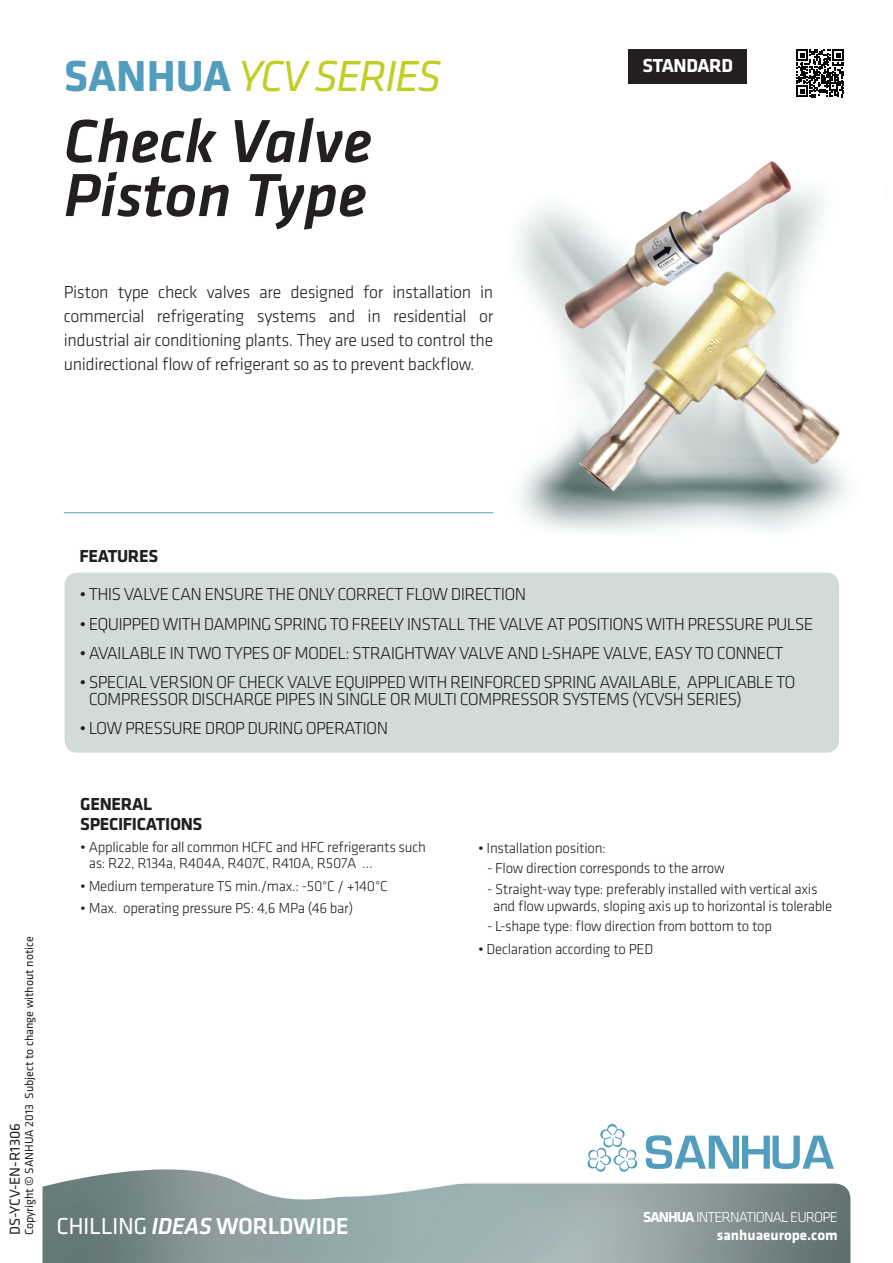
<style>
.page{position:relative;width:893px;height:1263px;background:#fff}
.page>*{position:absolute;margin:0;border:0;box-sizing:border-box;transform-origin:0 0}
.t1{font:italic 500 63px/54px "Klavika";color:#231f20}
.t2{font:italic 45px "Klavika";letter-spacing:-.04em;color:#c1ce23}
.t3{font:500 24px "Klavika";letter-spacing:-.02em;color:#fff}
.t4{font:700 19.5px "Klavika";letter-spacing:-.02em;color:#fff}
.t5{font:300 18px/24px "Klavika";letter-spacing:-.04em;color:#231f20;text-align:justify}
.t6{font:700 18px/19.2px "Klavika";letter-spacing:-.02em;color:#231f20}
.t7{font:300 15px/16.5px "Klavika";letter-spacing:-.02em;color:#231f20}
.t8{font:300 15px "Klavika";color:#fff}
.t9{font:700 15px "Klavika";color:#fff}
.t10{font:15px "Klavika";color:#231f20}
.t11{font:12px "Klavika";color:#231f20}
.s1{font-weight:700;font-style:normal;color:#529cbe}
.s2{font-weight:400}
.s3{font-style:italic}
.s4{font-weight:700}
</style>
<div class="page">
<img style="left:43px;top:1169px;width:807px;height:94px">
<svg style="left:646px;top:1135px;width:188px;height:34px"></svg>
<svg style="left:588px;top:1124px;width:49px;height:48px"></svg>
<img style="left:467px;top:188px;width:380px;height:345px">
<div style="left:65px;top:573px;width:774px;height:180px;background:#d3dbda;border-radius:13px"></div>
<img style="left:531px;top:161px;width:262px;height:171px">
<img style="left:578px;top:270px;width:263px;height:222px">
<svg style="left:796px;top:50px;width:48px;height:47px"></svg>
<div style="left:628px;top:49px;width:119px;height:35px;background:#231f20"></div>
<hr style="left:64px;top:512px;width:429px;height:1px;background:#529cbe">
<h2 class="t2" style="left:64px;top:52px;width:379px"><span class="s1">SANHUA</span> YCV SERIES</h2>
<h1 class="t1" style="left:64px;top:115px;width:310px">Check Valve<br>Piston Type</h1>
<p class="t5" style="left:64px;top:281px;width:431px">Piston type check valves are designed for installation in commercial refrigerating systems and in residential or industrial air conditioning plants. They are used to control the unidirectional flow of refrigerant so as to prevent backflow.</p>
<p class="t4" style="left:642px;top:55px;width:92px">STANDARD</p>
<p class="t6" style="left:79px;top:547px;width:80px">FEATURES</p>
<p class="t5" style="left:79px;top:583px;width:448px">• This valve can ensure the only correct flow direction</p>
<p class="t5" style="left:79px;top:612px;width:735px">• Equipped with damping spring to freely install the valve at positions with pressure pulse</p>
<p class="t5" style="left:79px;top:641px;width:703px">• Available in two types of model: straightway valve and L-shape valve, easy to connect</p>
<p class="t5" style="left:89px;top:674px;width:708px;line-height:16.5px;text-indent:-9px">• Special version of check valve equipped with reinforced spring available, applicable to compressor discharge pipes in single or multi compressor systems (YCVSH</p>
<p class="t5" style="left:686px;top:687px;width:57px">series)</p>
<p class="t5" style="left:79px;top:716px;width:310px">• Low pressure drop during operation</p>
<p class="t11" style="left:23px;top:1235px;width:301px;rotate:-90deg">Copyright © SANHUA 2013 Subject to change without notice</p>
<p class="t10" style="left:7px;top:1235px;width:114px;rotate:-90deg">DS-YCV-EN-R1306</p>
<p class="t6" style="left:80px;top:795px;width:22px">Genera</p>
<p class="t6" style="left:80px;top:795px;width:112px;text-indent:63px">l<br>Specifications</p>
<p class="t7" style="left:80px;top:839px;width:170px">• Applicable for all common HCFC</p>
<p class="t7" style="left:276px;top:839px;width:34px">and HFC</p>
<p class="t7" style="left:89px;top:839px;width:339px;text-indent:239px">refrigerants such as: R22, R134a, R404A, R407C, R410A, R507A …</p>
<p class="t7" style="left:80px;top:877px;width:307px">• Medium temperature TS min./max.: -50°C / +140°C</p>
<p class="t7" style="left:80px;top:900px;width:274px">• Max. operating pressure PS : 4,6 MPa (46 bar)</p>
<h3 class="t3" style="left:57px;top:1213px;width:294px"><span class="s2">CHILLING</span> <span class="s3">IDEAS</span> WORLDWIDE</h3>
<p class="t7" style="left:478px;top:839px;width:129px">• I nstallation position:</p>
<p class="t7" style="left:487px;top:860px;width:239px">- Flow direction corresponds to the arrow</p>
<p class="t7" style="left:493px;top:881px;width:341px;text-indent:-6px">- Straight-way type: preferably installed with vertical axis and flow upwards, sloping axis up to horizontal is tolerable</p>
<p class="t7" style="left:487px;top:918px;width:286px">- L-shape type: flow direction from bottom to top</p>
<p class="t7" style="left:478px;top:940px;width:159px">• Declaration according to PED</p>
<p class="t8" style="left:643px;top:1208px;width:81px"><span class="s4">SANHUA</span> INTERNA</p>
<p class="t8" style="left:746px;top:1208px;width:15px">TIONAL</p>
<p class="t8" style="left:790px;top:1208px;width:9px">EUROPE</p>
<p class="t9" style="left:717px;top:1226px;width:122px">sanhuaeurope.com</p>
</div>
